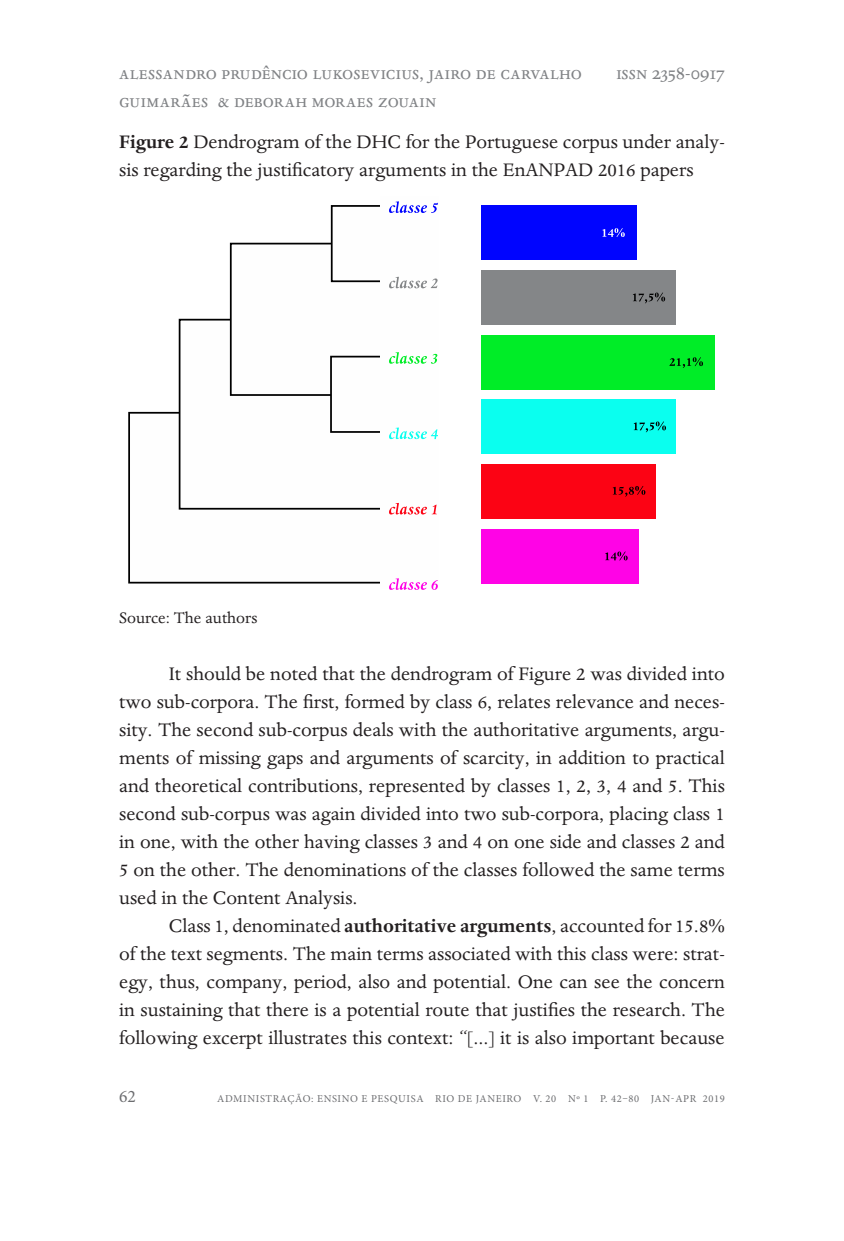
<style>
.page{position:relative;width:844px;height:1241px;background:#fff}
.page>*{position:absolute;margin:0;border:0;box-sizing:border-box;transform-origin:0 0}
.Corpo_do_texto{font:21px/28px "Dante MT Std";color:#231f20;text-align:justify}
.Corpo_esquerda{font:21px/28px "Dante MT Std";color:#231f20}
.t1{font:21px/28px "Dante MT Std";letter-spacing:.005em;color:#808285}
.Corpo_esquerda-2{font:17.5px "Dante MT Std";color:#231f20}
.t2{font:17.5px "Minion Pro";color:#6c6d70}
.t3{font:10.5px "Minion Pro";letter-spacing:.06em;color:#6c6d70}
.s1{font-weight:700}
</style>
<div class="page">
<div style="left:481px;top:205px;width:155px;height:55px;background:#0004ff"></div>
<div style="left:481px;top:270px;width:194px;height:55px;background:#848688"></div>
<div style="left:481px;top:335px;width:233px;height:55px;background:#00ed27"></div>
<div style="left:481px;top:399px;width:194px;height:55px;background:#0affef"></div>
<div style="left:481px;top:464px;width:174px;height:54px;background:#fc0314"></div>
<div style="left:481px;top:528px;width:157px;height:55px;background:#ff03e6"></div>
<svg style="left:602px;top:228px;width:22px;height:9px"></svg>
<svg style="left:633px;top:292px;width:32px;height:11px"></svg>
<svg style="left:669px;top:357px;width:33px;height:11px"></svg>
<svg style="left:633px;top:421px;width:32px;height:11px"></svg>
<svg style="left:612px;top:486px;width:33px;height:10px"></svg>
<svg style="left:605px;top:551px;width:22px;height:9px"></svg>
<div style="left:128px;top:412px;width:293px;height:171px;background:#fefefe;border:2px solid #000"></div>
<div style="left:179px;top:319px;width:243px;height:190px;background:#fefefe;border:2px solid #000"></div>
<div style="left:230px;top:243px;width:191px;height:153px;background:#fefefe;border:2px solid #000"></div>
<div style="left:331px;top:205px;width:90px;height:77px;background:#fefefe;border:2px solid #000"></div>
<div style="left:330px;top:356px;width:90px;height:77px;background:#fefefe;border:2px solid #000"></div>
<div style="left:380px;top:196px;width:58px;height:393px;background:#fefefe"></div>
<svg style="left:389px;top:201px;width:49px;height:12px"></svg>
<svg style="left:389px;top:277px;width:48px;height:11px"></svg>
<svg style="left:389px;top:352px;width:48px;height:11px"></svg>
<svg style="left:389px;top:427px;width:49px;height:12px"></svg>
<svg style="left:389px;top:503px;width:47px;height:11px"></svg>
<svg style="left:389px;top:578px;width:49px;height:11px"></svg>
<p class="t1" style="left:119px;top:58px;width:464px">alessandro prudêncio lukosevicius, jairo de carvalho guimarães &amp; deborah moraes zouain</p>
<p class="Corpo_esquerda" style="left:119px;top:128px;width:607px"><span class="s1">Figure 2</span> Dendrogram of the DHC for the Portuguese corpus under analy&shy;sis regarding the justificatory arguments in the EnANPAD 2016 papers</p>
<p class="t1" style="left:616px;top:58px;width:110px">issn 2358-0917</p>
<p class="Corpo_esquerda-2" style="left:119px;top:608px;width:140px">Source: The authors</p>
<p class="Corpo_do_texto" style="left:119px;top:659px;width:607px;text-indent:50px">It should be noted that the dendrogram of Figure 2 was divided into two sub-corpora. The first, formed by class 6, relates relevance and neces&shy;sity. The second sub-corpus deals with the authoritative arguments, argu&shy;ments of missing gaps and arguments of scarcity, in addition to practical and theoretical contributions, represented by classes 1, 2, 3, 4 and 5. This second sub-corpus was again divided into two sub-corpora, placing class 1 in one, with the other having classes 3 and 4 on one side and classes 2 and 5 on the other. The denominations of the classes followed the same terms used in the Content Analysis.</p>
<p class="Corpo_do_texto" style="left:119px;top:911px;width:607px;text-indent:50px">Class 1, denominated <span class="s1">authoritative arguments</span>, accounted for 15.8% of the text segments. The main terms associated with this class were: strat&shy;egy, thus, company, period, also and potential. One can see the concern in sustaining that there is a potential route that justifies the research. The following excerpt illustrates this context: “[...] it is also important because</p>
<p class="t2" style="left:119px;top:1084px;width:18px">62</p>
<p class="t3" style="left:217px;top:1091px;width:509px">ADMINISTRAÇÃO: ENSINO E PESQUISA RIO DE JANEIRO V. 20 No 1 P. 42–80 JAN-APR 2019</p>
</div>
